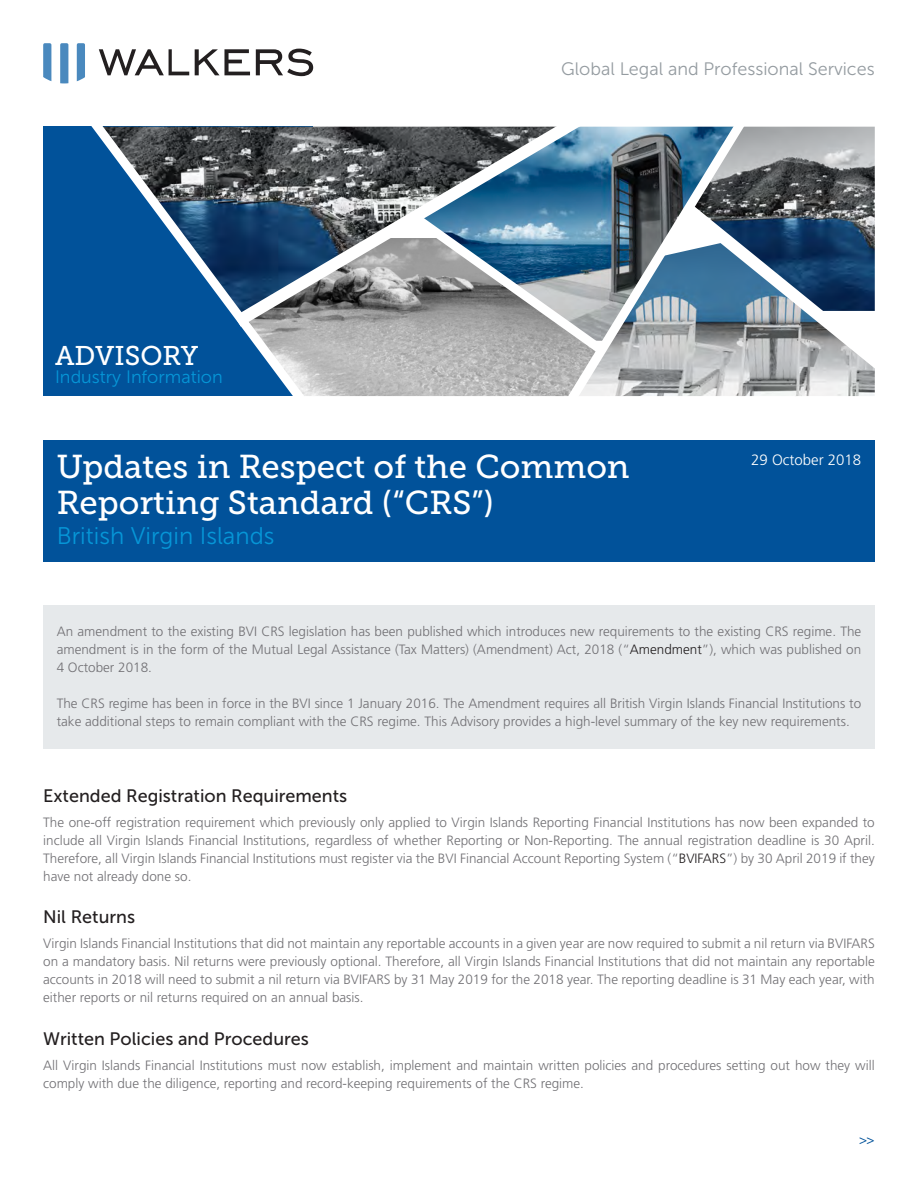
<style>
.page{position:relative;width:918px;height:1188px;background:#fff}
.page>*{position:absolute;margin:0;border:0;box-sizing:border-box;transform-origin:0 0}
.t1{font:33px "Museo Slab 500";color:#fff}
.t2{font:27px "Museo Slab 500";color:#fff}
.t3{font:24px "Museo Sans 300";color:#0696d7}
.t4{font:18px "Museo Sans 500";color:#231f20}
.t5{font:18px "Museo Sans 300";color:#959ca1}
.t6{font:18px "Museo Sans 300";color:#0696d7}
.t7{font:300 15px "Frutiger LT Pro";color:#fff}
.t8{font:15px "Museo Sans 300";color:#01529a}
.t9{font:300 13.5px/18px "Frutiger LT Pro";color:#717074;text-align:justify}
.s1{color:#231f20}
</style>
<div class="page">
<svg style="left:99px;top:49px;width:90px;height:26px"></svg>
<svg style="left:195px;top:49px;width:55px;height:26px"></svg>
<svg style="left:256px;top:49px;width:57px;height:27px"></svg>
<svg style="left:43px;top:43px;width:8px;height:38px"></svg>
<svg style="left:60px;top:43px;width:8px;height:40px"></svg>
<svg style="left:77px;top:43px;width:8px;height:38px"></svg>
<div style="left:43px;top:127px;width:270px;height:269px;background:#01529a"></div>
<img style="left:313px;top:338px;width:245px;height:58px">
<img style="left:753px;top:127px;width:122px;height:66px">
<svg style="left:76px;top:126px;width:237px;height:270px"></svg>
<svg style="left:221px;top:126px;width:337px;height:212px"></svg>
<svg style="left:402px;top:205px;width:156px;height:157px"></svg>
<svg style="left:558px;top:126px;width:195px;height:271px"></svg>
<svg style="left:672px;top:193px;width:203px;height:199px"></svg>
<svg style="left:659px;top:208px;width:69px;height:49px"></svg>
<div style="left:43px;top:440px;width:832px;height:122px;background:#01529a"></div>
<div style="left:43px;top:605px;width:832px;height:144px;background:#e6e9eb"></div>
<h2 class="t2" style="left:55px;top:340px;width:145px">ADVISORY</h2>
<h3 class="t6" style="left:55px;top:367px;width:169px">Industry Information</h3>
<h3 class="t5" style="left:561px;top:59px;width:315px">Global Legal and Professional Services</h3>
<p class="t1" style="left:57px;top:448px;width:574px">Updates in Respect of the Common</p>
<p class="t1" style="left:57px;top:484px;width:439px">Reporting Standard (“CRS”)</p>
<p class="t3" style="left:57px;top:523px;width:219px">British Virgin Islands</p>
<p class="t7" style="left:751px;top:451px;width:112px">29 October 2018</p>
<p class="t9" style="left:57px;top:622px;width:806px">An amendment to the existing BVI CRS legislation has been published which introduces new requirements to the existing CRS regime. The amendment is in the form of the Mutual Legal Assistance (Tax Matters) (Amendment) Act, 2018 (“<span class="s1">Amendment</span>”), which was published on 4 October 2018.</p>
<p class="t9" style="left:57px;top:694px;width:806px">The CRS regime has been in force in the BVI since 1 January 2016. The Amendment requires all British Virgin Islands Financial Institutions to take additional steps to remain compliant with the CRS regime. This Advisory provides a high-level summary of the key new requirements.</p>
<p class="t4" style="left:43px;top:786px;width:306px">Extended Registration Requirements</p>
<p class="t9" style="left:43px;top:813px;width:833px">The one-off registration requirement which previously only applied to Virgin Islands Reporting Financial Institutions has now been expanded to include all Virgin Islands Financial Institutions, regardless of whether Reporting or Non-Reporting. The annual registration deadline is 30 April.<br>Therefore, all Virgin Islands Financial Institutions must register via the BVI Financial Account Reporting System (“<span class="s1">BVIFARS</span>”) by 30 April 2019 if they have not already done so.</p>
<p class="t4" style="left:43px;top:907px;width:93px">Nil Returns</p>
<p class="t9" style="left:43px;top:935px;width:833px">Virgin Islands Financial Institutions that did not maintain any reportable accounts in a given year are now required to submit a nil return via BVIFARS on a mandatory basis. Nil returns were previously optional. Therefore, all Virgin Islands Financial Institutions that did not maintain any reportable accounts in 2018 will need to submit a nil return via BVIFARS by 31 May 2019 for the 2018 year. The reporting deadline is 31 May each year, with either reports or nil returns required on an annual basis.</p>
<p class="t4" style="left:43px;top:1029px;width:267px">Written Policies and Procedures</p>
<p class="t9" style="left:43px;top:1056px;width:833px">All Virgin Islands Financial Institutions must now establish, implement and maintain written policies and procedures setting out how they will comply with due the diligence, reporting and record-keeping requirements of the CRS regime.</p>
<p class="t8" style="left:859px;top:1132px;width:17px">&gt;&gt;</p>
</div>
